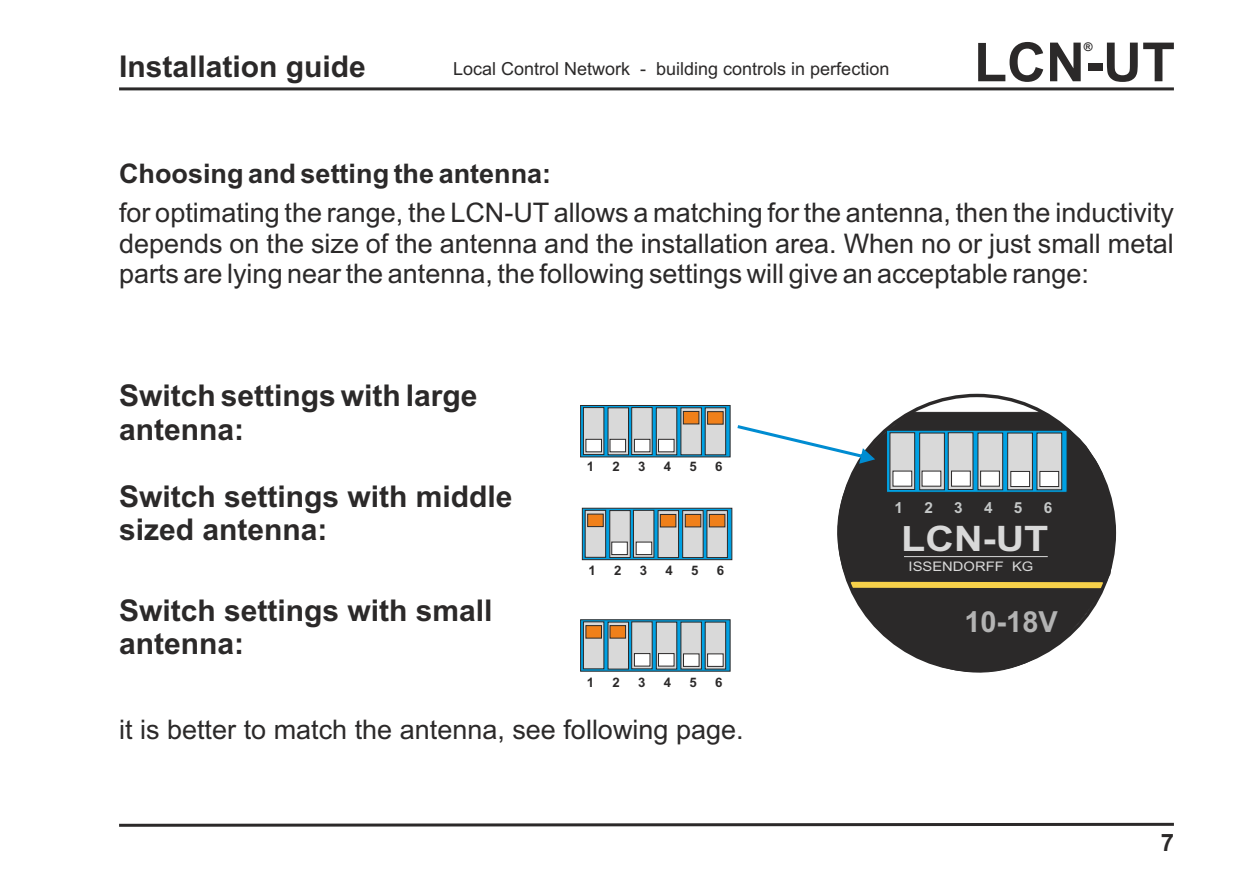
<style>
.page{position:relative;width:1259px;height:893px;background:#fff}
.page>*{position:absolute;margin:0;border:0;box-sizing:border-box;transform-origin:0 0}
.t1{font:700 54px "Arial";color:#2b2929}
.t2{font:700 35.1px "Arial";color:#d9d9d9;scale:1.13 1}
.t3{font:700 30px/33.6px "Arial";color:#2b2929}
.t4{font:700 29.1px "Arial";color:#b3b3b3}
.t5{font:27px/30.3px "Arial";color:#2b2929;text-align:justify}
.t6{font:700 27px "Arial";color:#2b2929}
.t7{font:700 24px "Arial";color:#2b2929}
.t8{font:18px "Arial";color:#2b2929}
.t9{font:700 15.3px "Arial";color:#c4c7c7}
.t10{font:700 13.2px "Arial";color:#2b2929}
.t11{font:13.2px "Arial";color:#d9d9d9;scale:1.12 1}
.t12{font:700 12px "Arial";color:#2b2929}
</style>
<div class="page">
<svg style="left:119px;top:822px;width:1055px;height:5px"></svg>
<hr style="left:119px;top:87px;width:1055px;height:3px;background:#2b2929">
<svg style="left:702px;top:411px;width:412px;height:262px;fill:#2b2929"></svg>
<div style="left:852px;top:582px;width:249px;height:6px;background:#f7d14a"></div>
<svg style="left:737px;top:425px;width:138px;height:39px"></svg>
<svg style="left:582px;top:508px;width:150px;height:52px;background:#98a8aa"></svg>
<svg style="left:580px;top:619px;width:151px;height:53px;background:#97adb3"></svg>
<svg style="left:886px;top:430px;width:181px;height:63px;background:#9ab7c3"></svg>
<hr style="left:904px;top:556px;width:143px;height:1px;background:#d9d9d9">
<svg style="left:580px;top:405px;width:151px;height:53px;background:#98adb3"></svg>
<p class="t3" style="left:119px;top:52px;width:248px">Installation guide</p>
<p class="t8" style="left:453px;top:62px;width:438px">Local Control Network - building controls in perfection</p>
<h1 class="t1" style="left:974px;top:42px;width:202px">LCN-UT</h1>
<p class="t12" style="left:1083px;top:43px;width:10px">®</p>
<p class="t6" style="left:119px;top:163px;width:433px">Choosing and setting the antenna:</p>
<p class="t5" style="left:119px;top:200px;width:1056px">for optimating the range, the LCN-UT allows a matching for the antenna, then the inductivity depends on the size of the antenna and the installation area. When no or just small metal parts are lying near the antenna, the following settings will give an acceptable range:</p>
<p class="t3" style="left:119px;top:381px;width:360px">Switch settings with large antenna:</p>
<p class="t3" style="left:119px;top:482px;width:395px">Switch settings with middle sized antenna:</p>
<p class="t3" style="left:119px;top:596px;width:375px">Switch settings with small antenna:</p>
<p class="t10" style="left:587px;top:461px;width:9px">1</p>
<p class="t10" style="left:612px;top:461px;width:9px">2</p>
<p class="t10" style="left:638px;top:461px;width:9px">3</p>
<p class="t10" style="left:664px;top:461px;width:9px">4</p>
<p class="t10" style="left:689px;top:461px;width:9px">5</p>
<p class="t10" style="left:715px;top:461px;width:9px">6</p>
<p class="t10" style="left:588px;top:565px;width:9px">1</p>
<p class="t10" style="left:614px;top:565px;width:9px">2</p>
<p class="t10" style="left:640px;top:565px;width:9px">3</p>
<p class="t10" style="left:665px;top:565px;width:9px">4</p>
<p class="t10" style="left:691px;top:565px;width:9px">5</p>
<p class="t10" style="left:717px;top:565px;width:9px">6</p>
<p class="t10" style="left:587px;top:677px;width:9px">1</p>
<p class="t10" style="left:612px;top:677px;width:9px">2</p>
<p class="t10" style="left:638px;top:677px;width:9px">3</p>
<p class="t10" style="left:664px;top:677px;width:9px">4</p>
<p class="t10" style="left:689px;top:677px;width:9px">5</p>
<p class="t10" style="left:715px;top:677px;width:9px">6</p>
<p class="t5" style="left:119px;top:717px;width:626px">it is better to match the antenna, see following page.</p>
<p class="t9" style="left:894px;top:501px;width:10px">1</p>
<p class="t9" style="left:924px;top:501px;width:10px">2</p>
<p class="t9" style="left:954px;top:501px;width:10px">3</p>
<p class="t9" style="left:984px;top:501px;width:10px">4</p>
<p class="t9" style="left:1014px;top:501px;width:10px">5</p>
<p class="t9" style="left:1043px;top:501px;width:10px">6</p>
<p class="t2" style="left:901px;top:525px;width:132px">LCN-UT</p>
<p class="t11" style="left:908px;top:561px;width:113px">ISSENDORFF KG</p>
<p class="t4" style="left:964px;top:611px;width:95px">10-18V</p>
<p class="t7" style="left:1160px;top:833px;width:15px">7</p>
</div>
